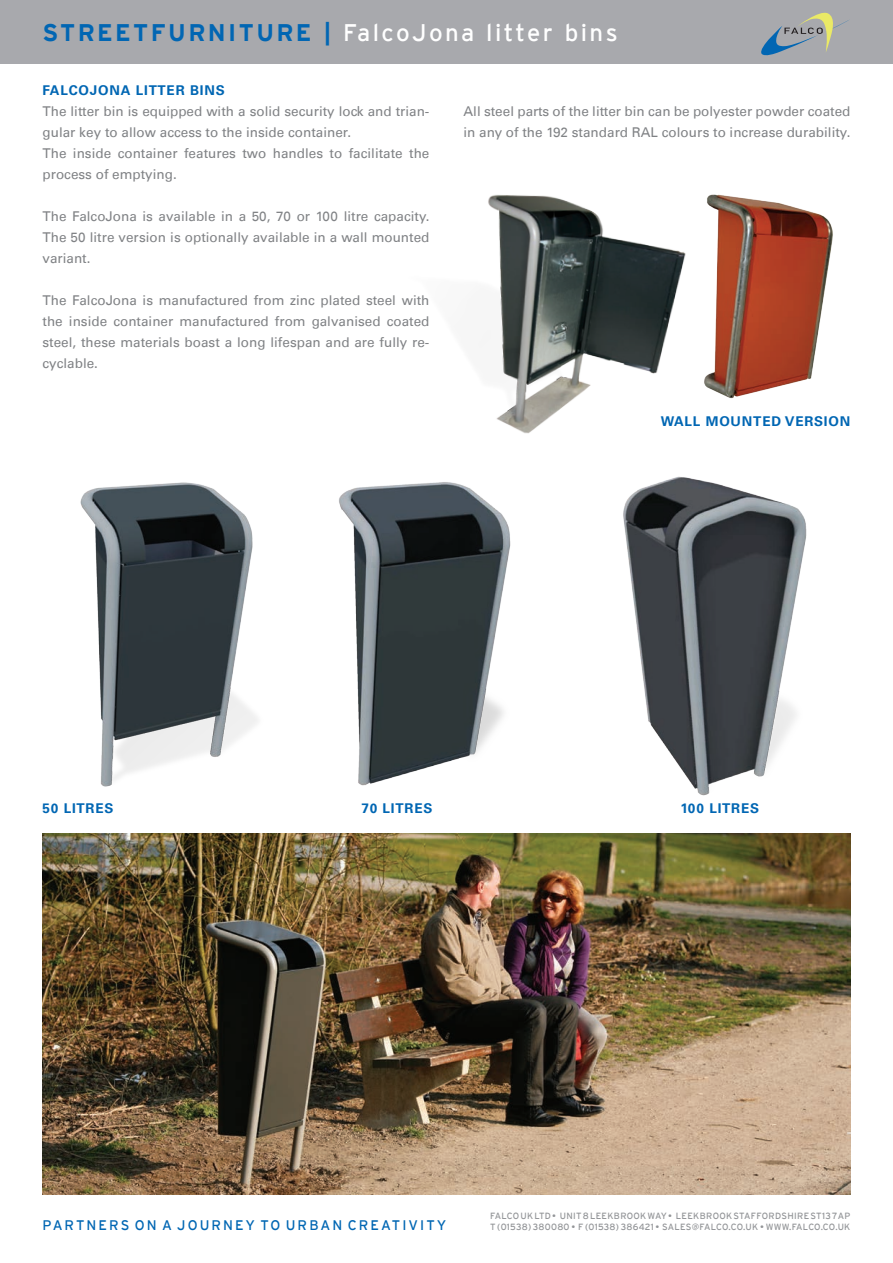
<style>
.page{position:relative;width:893px;height:1263px;background:#fff}
.page>*{position:absolute;margin:0;border:0;box-sizing:border-box;transform-origin:0 0}
.t1{font:24px "Interstate";letter-spacing:.1em;color:#fff}
.t2{font:13.8px "Interstate";letter-spacing:.15em;color:#0166b3}
.t3{font:13.5px/21px "Univers LT";color:#808285}
.t4{font:700 13.5px "Univers LT";letter-spacing:.06em;color:#0166b3}
.t5{font:9px "Interstate";letter-spacing:.03em;color:#939598}
.s1{font-weight:700;color:#0166b3}
</style>
<div class="page">
<img style="left:488px;top:195px;width:198px;height:239px">
<img style="left:80px;top:482px;width:178px;height:305px">
<img style="left:339px;top:482px;width:172px;height:304px">
<img style="left:585px;top:432px;width:222px;height:364px">
<img style="left:704px;top:194px;width:129px;height:205px">
<img style="left:43px;top:833px;width:807px;height:362px">
<div style="left:0;top:0;width:893px;height:64px;background:#a8a9ad"></div>
<svg style="left:761px;top:12px;width:88px;height:44px"></svg>
<h1 class="t1" style="left:43px;top:19px;width:577px"><span class="s1">STREETFURNITURE |</span> FalcoJona litter bins</h1>
<p class="t4" style="left:43px;top:82px;width:184px">FALCOJONA LITTER BINS</p>
<p class="t3" style="left:43px;top:101px;width:388px">The litter bin is equipped with a solid security lock and trian&shy;gular key to allow access to the inside container.<br>The inside container features two handles to facilitate the process of emptying.</p>
<p class="t3" style="left:43px;top:206px;width:388px;text-align:justify">The FalcoJona is available in a 50, 70 or 100 litre capacity.<br>The 50 litre version is optionally available in a wall mounted variant.</p>
<p class="t3" style="left:43px;top:290px;width:388px;text-align:justify">The FalcoJona is manufactured from zinc plated steel with the inside container manufactured from galvanised coated steel, these materials boast a long lifespan and are fully re&shy;cyclable.</p>
<p class="t3" style="left:463px;top:101px;width:388px">All steel parts of the litter bin can be polyester powder coated in any of the 192 standard RAL colours to increase durability.</p>
<p class="t4" style="left:661px;top:413px;width:191px">WALL MOUNTED VERSION</p>
<p class="t4" style="left:43px;top:800px;width:73px">50 LITRES</p>
<p class="t4" style="left:361px;top:800px;width:73px">70 LITRES</p>
<p class="t4" style="left:680px;top:800px;width:80px">100 LITRES</p>
<p class="t5" style="left:490px;top:1211px;width:362px">FALCO UK LTD • UNIT 8 LEEKBROOK WAY • LEEKBROOK STAFFORDSHIRE ST13 7AP</p>
<p class="t2" style="left:43px;top:1217px;width:405px">PARTNERS ON A JOURNEY TO URBAN CREATIVITY</p>
<p class="t5" style="left:490px;top:1222px;width:362px">T (01538) 380080 • F (01538) 386421 • SALES@FALCO.CO.UK • WWW.FALCO.CO.UK</p>
</div>
